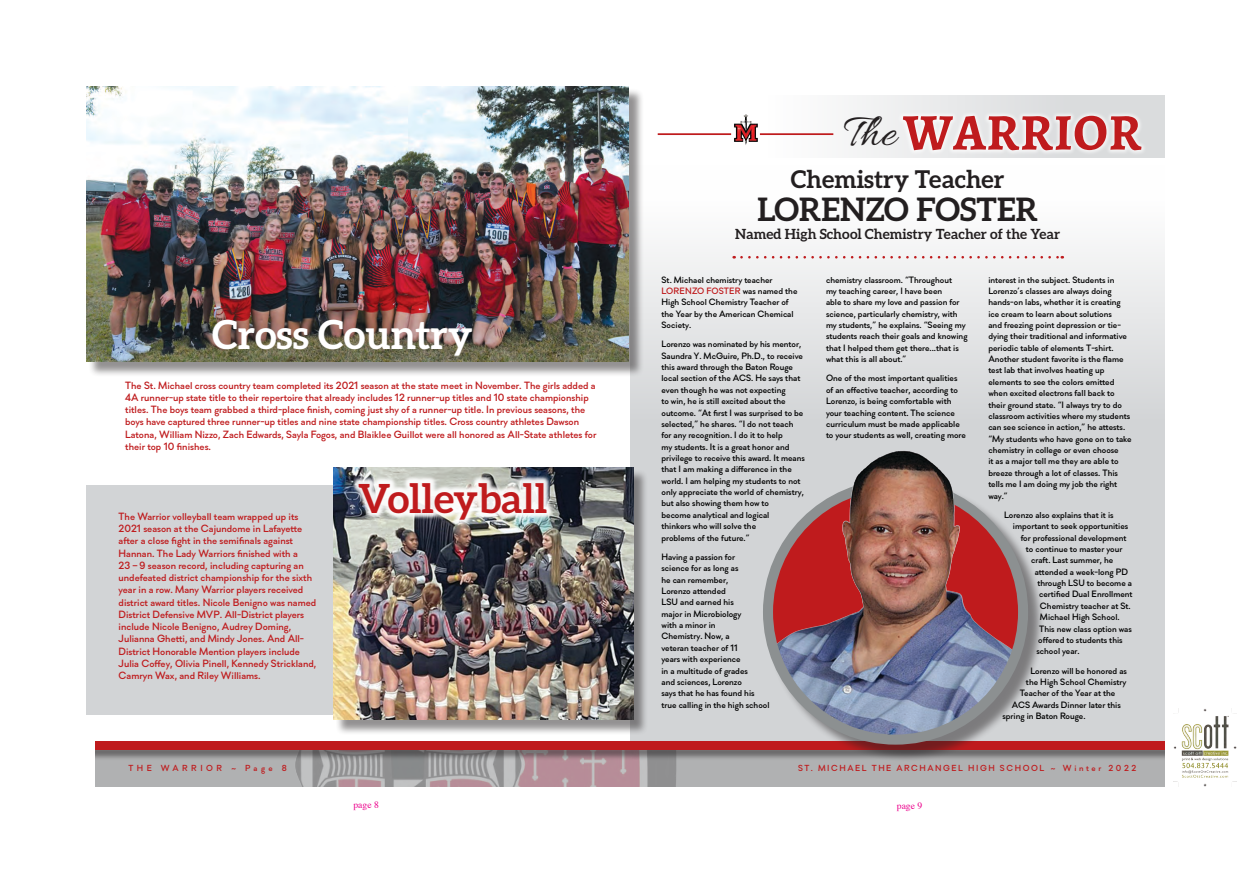
<style>
.page{position:relative;width:1260px;height:882px;background:#fff}
.page>*{position:absolute;margin:0;border:0;box-sizing:border-box;transform-origin:0 0}
.t1{font:700 51.54px "Alegreya";letter-spacing:.01em;color:#bf1b1d}
.t2{font:46.9px "Allura";color:#231f20}
.t3{font:700 40.16px "Aleo";color:#fff}
.t4{font:700 40.16px "Aleo";color:#bf1b1d}
.t5{font:700 32.38px "Aleo";color:#231f20}
.t6{font:700 24.5px "Aleo";color:#231f20}
.t7{font:700 14px "Aleo";color:#231f20}
.t8{font:500 10.5px/12.2px "Soin Sans Pro";color:#bf1b1d}
.t9{font:9.62px "Times";color:#ec008c}
.t10{font:500 9.19px/11.4px "Soin Sans Pro";color:#000}
.t11{font:500 8.75px "Soin Sans Pro";letter-spacing:.18em;color:#bf1b1d}
.t12{font:500 8.75px "Soin Sans Pro";letter-spacing:.4em;color:#bf1b1d}
.s1{color:#bf1b1d}
</style>
<div class="page">
<div style="left:630px;top:165px;width:543px;height:587px;background:linear-gradient(to bottom,#f4f6f6,#c5c5c8)"></div>
<svg style="left:742px;top:256px;width:321px;height:3px"></svg>
<div style="left:630px;top:87px;width:551px;height:71px;background:linear-gradient(to right,#fff,#d3d6d7)"></div>
<div style="left:898px;top:110px;width:249px;height:46px;background:#fff;opacity:.75"></div>
<div style="left:733px;top:113px;width:25px;height:33px;background:#fff"></div>
<img style="left:734px;top:114px;width:23px;height:31px">
<hr style="left:760px;top:133px;width:73px;height:2px;background:#bf1b1d">
<hr style="left:658px;top:133px;width:73px;height:2px;background:#bf1b1d">
<div style="left:79px;top:747px;width:1094px;height:51px;background:#b0b1b2"></div>
<img style="left:94px;top:761px;width:749px;height:27px">
<div style="left:80px;top:743px;width:561px;height:18px;background:#231f20;opacity:.49"></div>
<div style="left:79px;top:742px;width:551px;height:8px;background:#bf1b1d"></div>
<div style="left:631px;top:743px;width:553px;height:18px;background:#231f20;opacity:.49"></div>
<div style="left:630px;top:742px;width:543px;height:8px;background:#bf1b1d"></div>
<div style="left:55px;top:0;width:1166px;height:94px;background:#fff"></div>
<div style="left:1166px;top:63px;width:94px;height:772px;background:#fff"></div>
<img style="left:1173px;top:709px;width:63px;height:77px">
<div style="left:63px;top:788px;width:1165px;height:55px;background:#fff"></div>
<div style="left:39px;top:84px;width:55px;height:722px;background:#fff"></div>
<div style="left:765px;top:481px;width:281px;height:281px;background:#231f20;opacity:.49"></div>
<img style="left:768px;top:485px;width:255px;height:255px;border-radius:128px">
<div style="left:763px;top:479px;width:265px;height:266px;border:10px solid #8c9091;border-radius:50%"></div>
<img style="left:792px;top:421px;width:212px;height:193px">
<div style="left:87px;top:485px;width:551px;height:229px;background:#d2d4d6"></div>
<div style="left:88px;top:88px;width:556px;height:289px;background:#231f20;opacity:.49"></div>
<img style="left:87px;top:87px;width:542px;height:274px">
<div style="left:336px;top:469px;width:313px;height:266px;background:#231f20;opacity:.49"></div>
<img style="left:334px;top:467px;width:299px;height:253px">
<div style="left:351px;top:475px;width:203px;height:52px;background:#fff;opacity:.93"></div>
<p class="t2" style="left:844px;top:106px;width:54px">The</p>
<p class="t1" style="left:903px;top:99px;width:240px">WARRIOR</p>
<p class="t3" style="left:212px;top:312px;width:262px">Cross Country</p>
<p class="t8" style="left:125px;top:379px;width:473px">The St. Michael cross country team completed its 2021 season at the state meet in November. The girls added a 4A runner-up state title to their repertoire that already includes 12 runner-up titles and 10 state championship titles. The boys team grabbed a third-place finish, coming just shy of a runner-up title. In previous seasons, the boys have captured three runner-up titles and nine state championship titles. Cross country athletes Dawson Latona, William Nizzo, Zach Edwards, Sayla Fogos, and Blaiklee Guillot were all honored as All-State athletes for their top 10 finishes.</p>
<p class="t8" style="left:119px;top:510px;width:199px">The Warrior volleyball team wrapped up its 2021 season at the Cajundome in Lafayette after a close fight in the semifinals against Hannan. The Lady Warriors finished with a<br>23 – 9 season record, including capturing an undefeated district championship for the sixth year in a row. Many Warrior players received district award titles. Nicole Benigno was named District Defensive MVP. All-District players include Nicole Benigno, Audrey Doming, Julianna Ghetti, and Mindy Jones. And All-District Honorable Mention players include Julia Coffey, Olivia Pinell, Kennedy Strickland, Camryn Wax, and Riley Williams.</p>
<p class="t12" style="left:129px;top:763px;width:160px">THE WARRIOR ~ Page 8</p>
<p class="t4" style="left:358px;top:475px;width:191px">Volleyball</p>
<p class="t6" style="left:791px;top:165px;width:215px">Chemistry Teacher</p>
<p class="t5" style="left:758px;top:191px;width:282px">LORENZO FOSTER</p>
<p class="t7" style="left:735px;top:226px;width:327px">Named High School Chemistry Teacher of the Year</p>
<p class="t10" style="left:662px;top:274px;width:137px">St. Michael chemistry teacher<br><span class="s1">LORENZO FOSTER</span> was named the<br>High School Chemistry Teacher of the Year by the American Chemical<br>Society.</p>
<p class="t10" style="left:662px;top:339px;width:145px">Lorenzo was nominated by his mentor, Saundra Y. McGuire, Ph.D., to receive this award through the Baton Rouge local section of the ACS. He says that even though he was not expecting<br>to win, he is still excited about the outcome. “At first I was surprised to be selected,” he shares. “I do not teach for any recognition. I do it to help<br>my students. It is a great honor and privilege to receive this award. It means that I am making a difference in the world. I am helping my students to not only appreciate the world of chemistry, but also showing them how to<br>become analytical and logical<br>thinkers who will solve the<br>problems of the future.”</p>
<p class="t10" style="left:662px;top:551px;width:110px">Having a passion for<br>science for as long as<br>he can remember,<br>Lorenzo attended<br>LSU and earned his<br>major in Microbiology<br>with a minor in<br>Chemistry. Now, a<br>veteran teacher of 11<br>years with experience<br>in a multitude of grades<br>and sciences, Lorenzo<br>says that he has found his true calling in the high school</p>
<p class="t10" style="left:826px;top:274px;width:143px">chemistry classroom. “Throughout<br>my teaching career, I have been<br>able to share my love and passion for science, particularly chemistry, with my students,” he explains. “Seeing my students reach their goals and knowing that I helped them get there...that is what this is all about.”</p>
<p class="t10" style="left:826px;top:373px;width:141px">One of the most important qualities of an effective teacher, according to Lorenzo, is being comfortable with your teaching content. The science curriculum must be made applicable to your students as well, creating more</p>
<p class="t10" style="left:988px;top:274px;width:145px">interest in the subject. Students in Lorenzo’s classes are always doing hands-on labs, whether it is creating ice cream to learn about solutions<br>and freezing point depression or tie&shy;dying their traditional and informative periodic table of elements T-shirt.<br>Another student favorite is the flame test lab that involves heating up elements to see the colors emitted when excited electrons fall back to their ground state. “I always try to do classroom activities where my students can see science in action,” he attests. “My students who have gone on to take chemistry in college or even choose<br>it as a major tell me they are able to breeze through a lot of classes. This tells me I am doing my job the right way.”</p>
<p class="t10" style="left:1004px;top:509px;width:111px">Lorenzo also explains that it is</p>
<p class="t10" style="left:1013px;top:521px;width:117px">important to seek opportunities</p>
<p class="t10" style="left:1021px;top:532px;width:107px">for professional development</p>
<p class="t10" style="left:1026px;top:543px;width:98px">to continue to master your</p>
<p class="t10" style="left:1031px;top:555px;width:84px">craft. Last summer, he</p>
<p class="t10" style="left:1035px;top:566px;width:95px">attended a week-long PD</p>
<p class="t10" style="left:1037px;top:578px;width:96px">through LSU to become a</p>
<p class="t10" style="left:1039px;top:589px;width:95px">certified Dual Enrollment</p>
<p class="t10" style="left:1040px;top:600px;width:92px">Chemistry teacher at St.</p>
<p class="t10" style="left:1040px;top:612px;width:81px">Michael High School.</p>
<p class="t10" style="left:1039px;top:623px;width:94px">This new class option was</p>
<p class="t10" style="left:1038px;top:634px;width:86px">offered to students this</p>
<p class="t10" style="left:1036px;top:646px;width:45px">school year.</p>
<p class="t10" style="left:1030px;top:665px;width:98px">Lorenzo will be honored as</p>
<p class="t10" style="left:1026px;top:676px;width:102px">the High School Chemistry</p>
<p class="t10" style="left:1020px;top:688px;width:97px">Teacher of the Year at the</p>
<p class="t10" style="left:1012px;top:699px;width:110px">ACS Awards Dinner later this</p>
<p class="t10" style="left:1002px;top:711px;width:85px">spring in Baton Rouge.</p>
<p class="t11" style="left:798px;top:763px;width:340px">ST. MICHAEL THE ARCHANGEL HIGH SCHOOL ~ Winter 2022</p>
<p class="t9" style="left:353px;top:795px;width:27px">page 8</p>
<p class="t9" style="left:897px;top:796px;width:27px">page 9</p>
</div>
